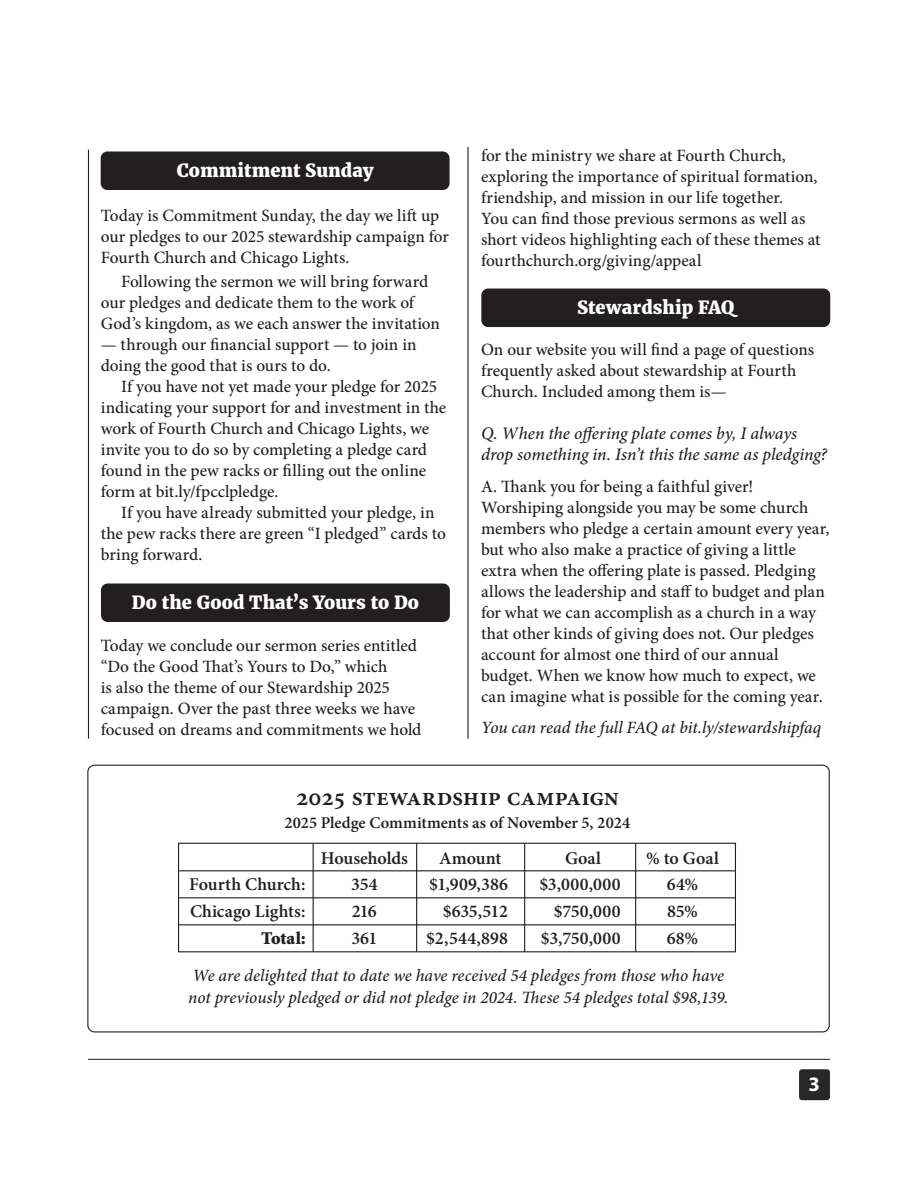
<style>
.page{position:relative;width:918px;height:1188px;background:#fff}
.page>*{position:absolute;margin:0;border:0;box-sizing:border-box;transform-origin:0 0}
.t1{font:600 25.5px "Minion Pro";letter-spacing:-.005em;color:#231f20}
.t2{font:700 20.7px "Myriad Pro";color:#fff}
.t3{font:600 18px "Minion Pro";color:#231f20}
.t4{font:800 18px "Merriweather";letter-spacing:.005em;color:#fff}
.t5{font:900 18px "Minion Std";color:#231f20}
.t6{font:italic 500 17.7px/21px "Minion Pro";letter-spacing:-.005em;color:#231f20}
.t7{font:500 17.25px/21px "Minion Pro";letter-spacing:-.005em;color:#231f20}
.t8{font:italic 500 17.25px/22.5px "Minion Pro";color:#231f20}
.t9{font:600 16.5px "Minion Pro";letter-spacing:-.01em;color:#231f20}
</style>
<div class="page">
<hr style="left:467px;top:147px;width:2px;height:592px;background:#231f20">
<div style="left:481px;top:289px;width:349px;height:38px;background:#231f20;border-radius:7px"></div>
<div style="left:178px;top:843px;width:558px;height:109px;border:1px solid #231f20"></div>
<hr style="left:179px;top:897px;width:557px;height:1px;background:#231f20">
<hr style="left:179px;top:870px;width:557px;height:1px;background:#231f20">
<hr style="left:179px;top:924px;width:557px;height:1px;background:#231f20">
<hr style="left:313px;top:843px;width:1px;height:109px;background:#231f20">
<hr style="left:416px;top:843px;width:1px;height:109px;background:#231f20">
<hr style="left:635px;top:843px;width:1px;height:109px;background:#231f20">
<hr style="left:524px;top:843px;width:1px;height:109px;background:#231f20">
<div style="left:87px;top:765px;width:743px;height:267px;border:1px solid #231f20;border-radius:7px"></div>
<div style="left:799px;top:1069px;width:31px;height:31px;background:#272728;border-radius:3px"></div>
<hr style="left:88px;top:1059px;width:742px;height:1px;background:#231f20">
<div style="left:101px;top:151px;width:349px;height:39px;background:#231f20;border-radius:7px"></div>
<div style="left:101px;top:583px;width:349px;height:39px;background:#231f20;border-radius:7px"></div>
<hr style="left:88px;top:150px;width:1px;height:589px;background:#231f20">
<p class="t4" style="left:177px;top:159px;width:198px">Commitment Sunday</p>
<p class="t7" style="left:101px;top:205px;width:350px">Today is Commitment Sunday, the day we lift up our pledges to our 2025 stewardship campaign for<br>Fourth Church and Chicago Lights.</p>
<p class="t7" style="left:101px;top:271px;width:341px;text-indent:20px">Following the sermon we will bring forward our pledges and dedicate them to the work of<br>God’s kingdom, as we each answer the invitation</p>
<p class="t7" style="left:101px;top:334px;width:318px">— through our financial support — to join in doing the good that is ours to do.</p>
<p class="t7" style="left:101px;top:376px;width:347px;text-indent:20px">If you have not yet made your pledge for 2025 indicating your support for and investment in the work of Fourth Church and Chicago Lights, we invite you to do so by completing a pledge card found in the pew racks or filling out the online form at bit.ly/fpcclpledge.</p>
<p class="t7" style="left:101px;top:502px;width:347px;text-indent:20px">If you have already submitted your pledge, in the pew racks there are green “I pledged” cards to bring forward.</p>
<p class="t4" style="left:132px;top:591px;width:289px">Do the Good That’s Yours to Do</p>
<p class="t7" style="left:101px;top:635px;width:322px">Today we conclude our sermon series entitled “Do the Good That’s Yours to Do,” which<br>is also the theme of our Stewardship 2025 campaign. Over the past three weeks we have focused on dreams and commitments we hold</p>
<p class="t7" style="left:481px;top:145px;width:341px">for the ministry we share at Fourth Church, exploring the importance of spiritual formation, friendship, and mission in our life together.<br>You can find those previous sermons as well as short videos highlighting each of these themes at fourthchurch.org/giving/appeal</p>
<p class="t4" style="left:577px;top:296px;width:159px">Stewardship FAQ</p>
<p class="t7" style="left:481px;top:339px;width:335px">On our website you will find a page of questions frequently asked about stewardship at Fourth<br>Church. Included among them is—</p>
<p class="t6" style="left:481px;top:423px;width:348px">Q. When the offering plate comes by, I always drop something in. Isn’t this the same as pledging?</p>
<p class="t7" style="left:481px;top:476px;width:350px">A. Thank you for being a faithful giver!<br>Worshiping alongside you may be some church members who pledge a certain amount every year, but who also make a practice of giving a little extra when the offering plate is passed. Pledging allows the leadership and staff to budget and plan for what we can accomplish as a church in a way that other kinds of giving does not. Our pledges account for almost one third of our annual budget. When we know how much to expect, we can imagine what is possible for the coming year.</p>
<p class="t8" style="left:481px;top:717px;width:342px">You can read the full FAQ at bit.ly/stewardshipfaq</p>
<p class="t1" style="left:296px;top:780px;width:325px">2025 stewardship campaign</p>
<p class="t9" style="left:284px;top:811px;width:347px">2025 Pledge Commitments as of November 5, 2024</p>
<p class="t3" style="left:439px;top:846px;width:64px">Amount</p>
<p class="t3" style="left:429px;top:872px;width:80px">$1,909,386</p>
<p class="t3" style="left:443px;top:899px;width:67px">$635,512</p>
<p class="t3" style="left:426px;top:925px;width:83px">$2,544,898</p>
<p class="t3" style="left:321px;top:846px;width:89px">Households</p>
<p class="t3" style="left:351px;top:872px;width:28px">354</p>
<p class="t3" style="left:352px;top:899px;width:27px">216</p>
<p class="t3" style="left:351px;top:925px;width:27px">361</p>
<p class="t3" style="left:565px;top:846px;width:37px">Goal</p>
<p class="t3" style="left:539px;top:872px;width:83px">$3,000,000</p>
<p class="t3" style="left:554px;top:899px;width:68px">$750,000</p>
<p class="t3" style="left:541px;top:925px;width:81px">$3,750,000</p>
<p class="t3" style="left:189px;top:872px;width:118px">Fourth Church:</p>
<p class="t3" style="left:190px;top:899px;width:117px">Chicago Lights:</p>
<p class="t5" style="left:261px;top:929px;width:45px">Total:</p>
<p class="t3" style="left:646px;top:846px;width:74px">% to Goal</p>
<p class="t3" style="left:667px;top:872px;width:33px">64%</p>
<p class="t3" style="left:667px;top:899px;width:32px">85%</p>
<p class="t3" style="left:667px;top:925px;width:33px">68%</p>
<p class="t8" style="left:188px;top:964px;width:542px">We are delighted that to date we have received 54 pledges from those who have not previously pledged or did not pledge in 2024. These 54 pledges total $98,139.</p>
<p class="t2" style="left:808px;top:1070px;width:13px">3</p>
</div>
